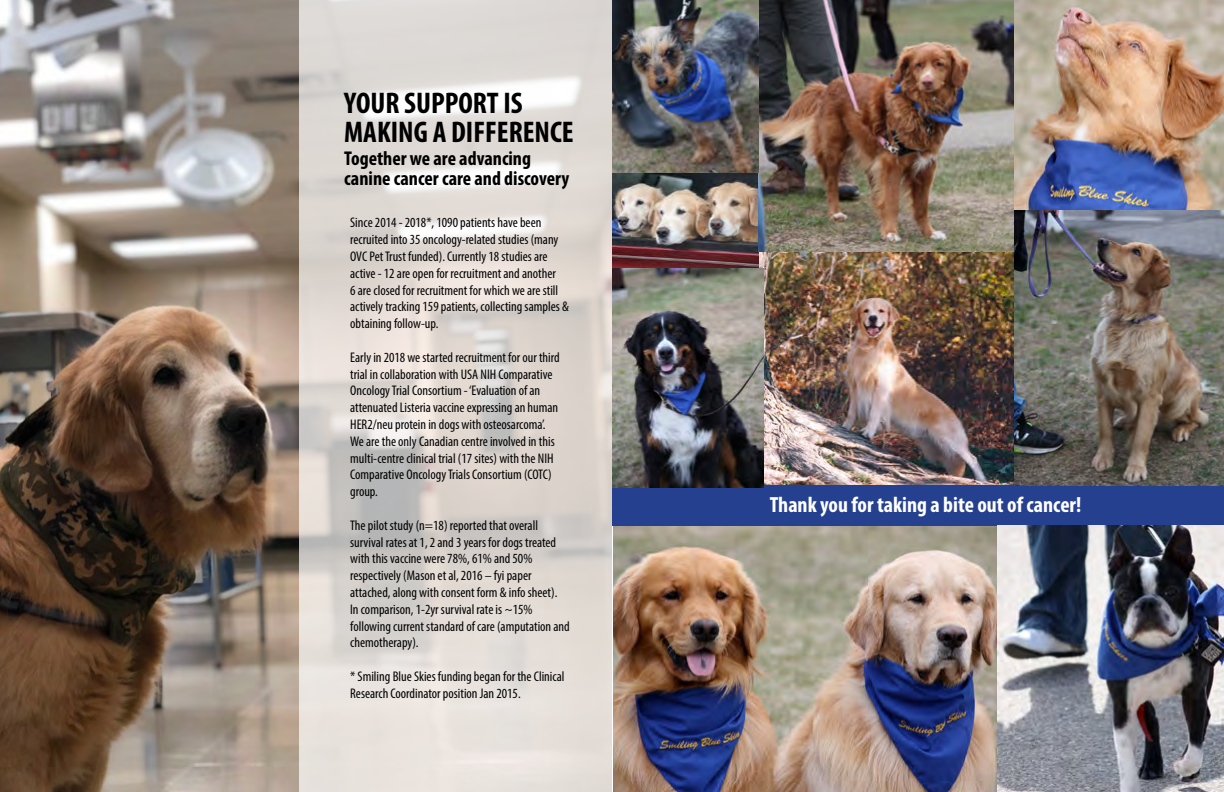
<style>
.page{position:relative;width:1224px;height:792px;background:#fff}
.page>*{position:absolute;margin:0;border:0;box-sizing:border-box;transform-origin:0 0}
.t1{font:700 condensed 30px/29px "Myriad Pro";color:#000}
.t2{font:700 condensed 22px "Myriad Pro";color:#fff}
.t3{font:700 condensed 20px/20px "Myriad Pro";color:#000}
.t4{font:condensed 14px/16.8px "Myriad Pro";color:#000}
</style>
<div class="page">
<img style="left:614px;top:526px;width:383px;height:266px">
<img style="left:1014px;top:0;width:210px;height:210px">
<img style="left:759px;top:252px;width:255px;height:233px">
<div style="left:612px;top:485px;width:612px;height:41px;background:#25408f"></div>
<img style="left:612px;top:172px;width:147px;height:96px">
<img style="left:1014px;top:210px;width:210px;height:275px">
<img style="left:759px;top:0;width:255px;height:252px">
<img style="left:612px;top:268px;width:152px;height:219px">
<img style="left:612px;top:0;width:147px;height:172px">
<img style="left:0;top:0;width:299px;height:792px">
<svg style="left:299px;top:0;width:313px;height:792px;background:#dfd9d4"></svg>
<img style="left:997px;top:526px;width:227px;height:266px">
<p class="t1" style="left:344px;top:87px;width:231px">YOUR SUPPORT IS<br>MAKING A DIFFERENCE</p>
<p class="t3" style="left:344px;top:148px;width:226px">Together we are advancing canine cancer care and discovery</p>
<p class="t4" style="left:350px;top:214px;width:220px">Since 2014 - 2018*, 1090 patients have been recruited into 35 oncology-related studies (many OVC Pet Trust funded). Currently 18 studies are active - 12 are open for recruitment and another<br>6 are closed for recruitment for which we are still actively tracking 159 patients, collecting samples &amp; obtaining follow-up.</p>
<p class="t4" style="left:350px;top:349px;width:211px">Early in 2018 we started recruitment for our third trial in collaboration with USA NIH Comparative Oncology Trial Consortium - ‘Evaluation of an attenuated Listeria vaccine expressing an human HER2/neu protein in dogs with osteosarcoma’.<br>We are the only Canadian centre involved in this multi-centre clinical trial (17 sites) with the NIH Comparative Oncology Trials Consortium (COTC) group.</p>
<p class="t4" style="left:350px;top:517px;width:221px">The pilot study (n=18) reported that overall survival rates at 1, 2 and 3 years for dogs treated with this vaccine were 78%, 61% and 50% respectively (Mason et al, 2016 – fyi paper attached, along with consent form &amp; info sheet).<br>In comparison, 1-2yr survival rate is ~15% following current standard of care (amputation and chemotherapy).</p>
<p class="t4" style="left:350px;top:668px;width:216px">* Smiling Blue Skies funding began for the Clinical<br>Research Coordinator position Jan 2015.</p>
<p class="t2" style="left:770px;top:490px;width:313px">Thank you for taking a bite out of cancer!</p>
</div>
